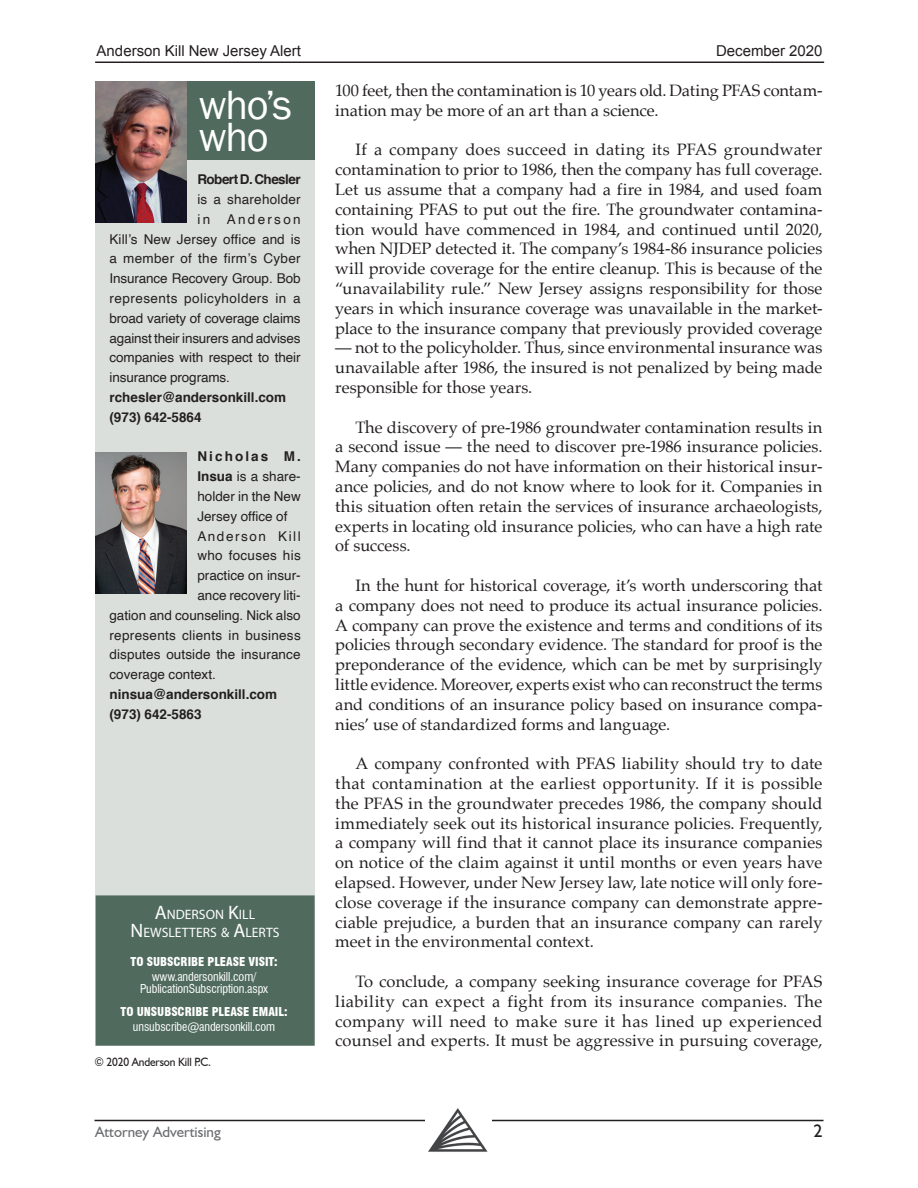
<style>
.page{position:relative;width:918px;height:1188px;background:#fff}
.page>*{position:absolute;margin:0;border:0;box-sizing:border-box;transform-origin:0 0}
.t1{font:42px/31.5px "Franklin Gothic";letter-spacing:-.03em;color:#fff}
.t2{font:18px "Humanist 521 BT";color:#231f20}
.t3{font:16.5px/19.8px "Palatino";color:#231f20;text-align:justify}
.t4{font:15px "Arial";color:#231f20}
.t5{font:15px "Humanist 521 BT";color:#6c6d70}
.t6{font:13.65px/18px "Myriad Pro";color:#fff;text-align:center}
.t7{font:13.5px "Helvetica";color:#231f20}
.t8{font:13.5px "Helvetica";letter-spacing:.02em;color:#231f20}
.t9{font:700 13.5px/19.8px "Helvetica";color:#231f20}
.t10{font:13.5px "Helvetica";letter-spacing:.035em;color:#231f20}
.t11{font:700 13.5px "Helvetica";letter-spacing:-.04em;color:#231f20}
.t12{font:13.5px "Helvetica";letter-spacing:.115em;color:#231f20}
.t13{font:13.5px "Helvetica";letter-spacing:.17em;color:#231f20}
.t14{font:700 13.5px "Helvetica";letter-spacing:.155em;color:#231f20}
.t15{font:condensed 12px/12px "Swiss 721 BT";letter-spacing:-.01em;color:#fff;text-align:center}
.t16{font:900 condensed 12px "Swiss 721 BT";color:#fff}
.t17{font:12px "Humanist 521 BT";letter-spacing:-.01em;color:#231f20;scale:.95 1}
.s1{font-weight:700}
.s2{font-size:19.5px}
.s3{font-style:inherit}
</style>
<div class="page">
<div style="left:95px;top:81px;width:219px;height:964px;background:#dbdfdb"></div>
<div style="left:95px;top:81px;width:220px;height:78px;background:#506b5d"></div>
<hr style="left:95px;top:62px;width:729px;height:1px;background:#231f20">
<hr style="left:94px;top:1120px;width:730px;height:1px;background:#231f20">
<div style="left:425px;top:1100px;width:67px;height:53px;background:#fff"></div>
<img style="left:428px;top:1109px;width:60px;height:43px">
<img style="left:95px;top:81px;width:92px;height:141px">
<div style="left:96px;top:895px;width:219px;height:151px;background:#506b5d;border:2px solid #506b5d"></div>
<img style="left:95px;top:453px;width:92px;height:141px">
<p class="t4" style="left:97px;top:41px;width:206px">Anderson Kill New Jersey Alert</p>
<p class="t4" style="left:716px;top:41px;width:108px">December 2020</p>
<h1 class="t1" style="left:199px;top:90px;width:95px">who’s who</h1>
<p class="t3" style="left:335px;top:80px;width:489px">100 feet, then the contamination is 10 years old. Dating PFAS contam&shy;ination may be more of an art than a science.</p>
<p class="t3" style="left:335px;top:140px;width:489px;text-indent:20px">If a company does succeed in dating its PFAS groundwater contamination to prior to 1986, then the company has full coverage.<br>Let us assume that a company had a fire in 1984, and used foam containing PFAS to put out the fire. The groundwater contamina&shy;tion would have commenced in 1984, and continued until 2020, when NJDEP detected it. The company’s 1984-86 insurance policies will provide coverage for the entire cleanup. This is because of the “unavailability rule.” New Jersey assigns responsibility for those years in which insurance coverage was unavailable in the market&shy;place to the insurance company that previously provided coverage</p>
<p class="t3" style="left:335px;top:338px;width:489px">— not to the policyholder. Thus, since environmental insurance was unavailable after 1986, the insured is not penalized by being made responsible for those years.</p>
<p class="t3" style="left:335px;top:417px;width:489px;text-indent:20px">The discovery of pre-1986 groundwater contamination results in a second issue — the need to discover pre-1986 insurance policies.<br>Many companies do not have information on their historical insur&shy;ance policies, and do not know where to look for it. Companies in this situation often retain the services of insurance archaeologists, experts in locating old insurance policies, who can have a high rate of success.</p>
<p class="t3" style="left:335px;top:575px;width:489px;text-indent:20px">In the hunt for historical coverage, it’s worth underscoring that a company does not need to produce its actual insurance policies.<br>A company can prove the existence and terms and conditions of its policies through secondary evidence. The standard for proof is the preponderance of the evidence, which can be met by surprisingly little evidence. Moreover, experts exist who can reconstruct the terms and conditions of an insurance policy based on insurance compa&shy;nies’ use of standardized forms and language.</p>
<p class="t3" style="left:335px;top:754px;width:489px;text-indent:20px">A company confronted with PFAS liability should try to date that contamination at the earliest opportunity. If it is possible the PFAS in the groundwater precedes 1986, the company should immediately seek out its historical insurance policies. Frequently, a company will find that it cannot place its insurance companies on notice of the claim against it until months or even years have elapsed. However, under New Jersey law, late notice will only fore&shy;close coverage if the insurance company can demonstrate appre&shy;ciable prejudice, a burden that an insurance company can rarely meet in the environmental context.</p>
<p class="t3" style="left:335px;top:971px;width:489px;text-indent:20px">To conclude, a company seeking insurance coverage for PFAS liability can expect a fight from its insurance companies. The company will need to make sure it has lined up experienced counsel and experts. It must be aggressive in pursuing coverage,</p>
<p class="t11" style="left:197px;top:169px;width:105px">Robert D. Chesler</p>
<p class="t8" style="left:197px;top:189px;width:105px">is a shareholder</p>
<p class="t13" style="left:197px;top:209px;width:105px">in Anderson</p>
<p class="t7" style="left:109px;top:228px;width:193px">Kill’s New Jersey office and is</p>
<p class="t8" style="left:109px;top:248px;width:193px">a member of the firm’s Cyber</p>
<p class="t7" style="left:109px;top:268px;width:193px">Insurance Recovery Group. Bob</p>
<p class="t10" style="left:109px;top:288px;width:193px">represents policyholders in a</p>
<p class="t7" style="left:109px;top:308px;width:193px">broad variety of coverage claims</p>
<p class="t7" style="left:109px;top:327px;width:193px">against their insurers and advises</p>
<p class="t7" style="left:109px;top:347px;width:193px">companies with respect to their</p>
<p class="t7" style="left:109px;top:367px;width:122px">insurance programs.</p>
<p class="t9" style="left:109px;top:388px;width:178px">rchesler@andersonkill.com (973) 642-5864</p>
<p class="t14" style="left:197px;top:446px;width:105px">Nicholas M.</p>
<p class="t7" style="left:197px;top:466px;width:105px"><span class="s1">Insua</span> is a share-</p>
<p class="t7" style="left:197px;top:486px;width:105px">holder in the New</p>
<p class="t7" style="left:197px;top:506px;width:92px">Jersey office of</p>
<p class="t12" style="left:197px;top:526px;width:105px">Anderson Kill</p>
<p class="t8" style="left:197px;top:545px;width:105px">who focuses his</p>
<p class="t7" style="left:197px;top:565px;width:105px">practice on insur-</p>
<p class="t7" style="left:197px;top:585px;width:105px">ance recovery liti-</p>
<p class="t7" style="left:109px;top:605px;width:193px">gation and counseling. Nick also</p>
<p class="t8" style="left:109px;top:625px;width:193px">represents clients in business</p>
<p class="t7" style="left:109px;top:644px;width:193px">disputes outside the insurance</p>
<p class="t7" style="left:109px;top:664px;width:108px">coverage context.</p>
<p class="t9" style="left:109px;top:685px;width:169px">ninsua@andersonkill.com (973) 642-5863</p>
<p class="t6" style="left:131px;top:906px;width:150px"><span class="s2">A</span>NDERSON <span class="s2">K</span>ILL<br><span class="s2">N</span>EWSLETTERS <span class="s3">&amp;</span> <span class="s2">A</span>LERTS</p>
<p class="t16" style="left:131px;top:954px;width:148px">TO SUBSCRIBE PLEASE VISIT:</p>
<p class="t15" style="left:140px;top:971px;width:130px">www.andersonkill.com/<br>PublicationSubscription.aspx</p>
<p class="t16" style="left:121px;top:1005px;width:169px">TO UNSUBSCRIBE PLEASE EMAIL:</p>
<p class="t15" style="left:133px;top:1021px;width:144px">unsubscribe@andersonkill.com</p>
<p class="t17" style="left:95px;top:1054px;width:124px">© 2020 Anderson Kill P.C.</p>
<p class="t5" style="left:95px;top:1123px;width:127px">Attorney Advertising</p>
<p class="t2" style="left:814px;top:1120px;width:11px">2</p>
</div>
